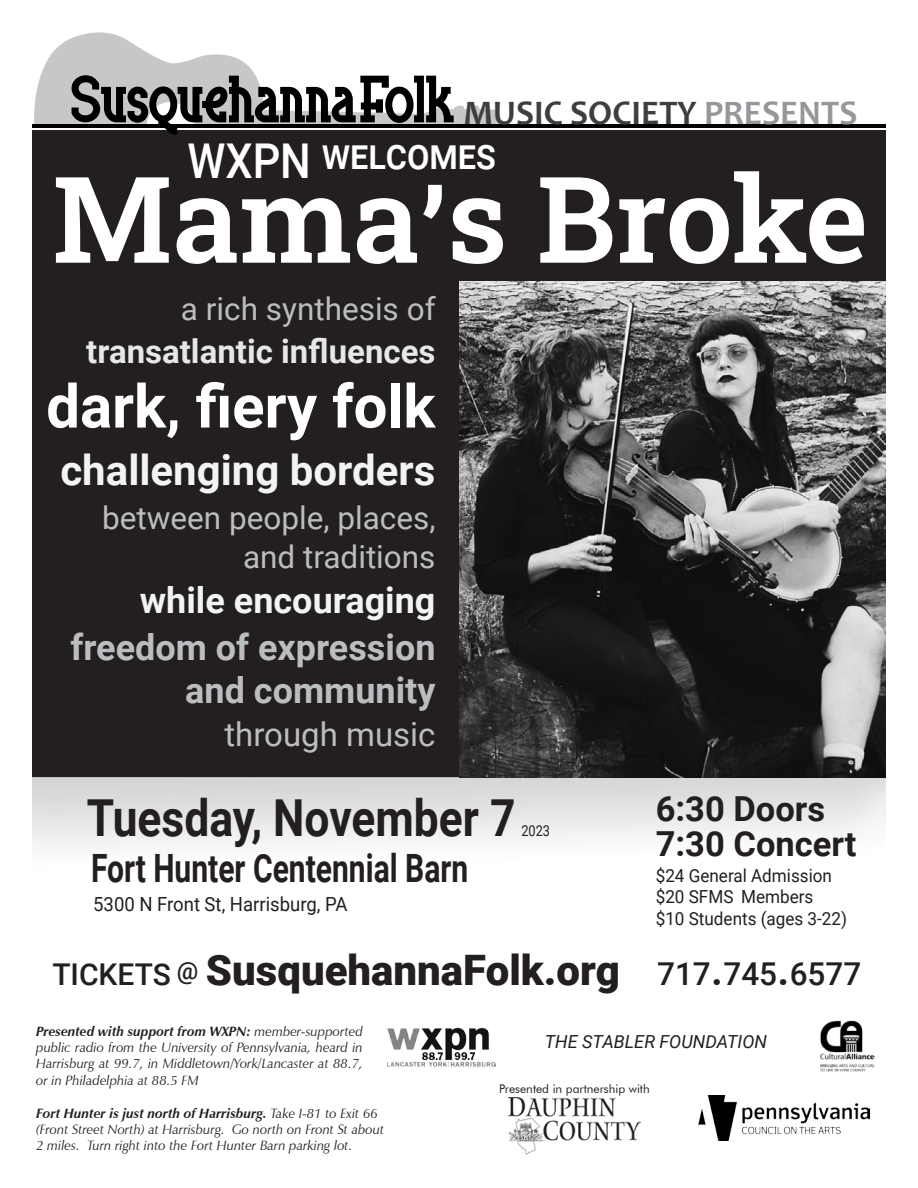
<style>
.page{position:relative;width:918px;height:1188px;background:#fff}
.page>*{position:absolute;margin:0;border:0;box-sizing:border-box;transform-origin:0 0}
.t1{font:600 120px "Roboto Slab";color:#fff}
.t2{font:700 60px "Roboto";color:#fff}
.t3{font:700 51px "Roboto";color:#231f20;scale:.87 1}
.t4{font:900 42px "Roboto";color:#231f20}
.t5{font:700 42px "Roboto";color:#f2f3f4}
.t6{font:500 42px "Roboto";color:#fff;scale:.9 1}
.t7{font:700 39px "Roboto";color:#231f20;scale:.77 1}
.t8{font:700 36px/43.2px "Roboto";color:#bcbdc0;text-align:right}
.t9{font:700 36px "Roboto";color:#f2f3f4}
.t10{font:700 34.5px "Candara";color:#3e3e3f}
.t11{font:700 34.5px/34.5px "Roboto";color:#231f20}
.t12{font:700 33px "Roboto";color:#e6e7e9}
.t13{font:33px "Roboto";color:#bcbdc0}
.t14{font:31.5px/39px "Roboto";color:#bcbdc0;text-align:right}
.t15{font:19.5px "Roboto";color:#231f20;scale:.95 1}
.t16{font:18px/21.6px "Roboto";color:#231f20;scale:.95 1}
.t17{font:italic 18px "Roboto";color:#231f20}
.t18{font:15px "Roboto";color:#231f20;scale:.85 1}
.t19{font:italic 13.5px/16.2px "Zapf Humanist 601 BT";color:#231f20}
.t20{font:12px "Futura BT";color:#231f20}
.s1{color:#95979a}
.s2{font-size:48px}
.s3{font-weight:500;font-size:30px}
.s4{font-weight:500;font-size:24px}
.s5{font-weight:500;font-size:31.5px}
.s6{font-weight:500;font-size:45px}
.s7{font-weight:700}
</style>
<div class="page">
<div style="left:32px;top:130px;width:854px;height:648px;background:#231f20"></div>
<hr style="left:32px;top:124px;width:854px;height:4px;background:#000">
<svg style="left:34px;top:32px;width:469px;height:103px"></svg>
<img style="left:820px;top:1020px;width:54px;height:51px">
<img style="left:699px;top:1096px;width:170px;height:44px">
<img style="left:508px;top:1097px;width:132px;height:58px">
<img style="left:460px;top:282px;width:426px;height:496px">
<img style="left:388px;top:1028px;width:108px;height:39px">
<h3 class="t10" style="left:463px;top:91px;width:395px">MUSIC SOCIETY <span class="s1">PRESENTS</span></h3>
<h3 class="t6" style="left:187px;top:125px;width:345px"><span class="s2">WXPN</span> welcomes</h3>
<h1 class="t1" style="left:52px;top:137px;width:817px">Mama’s Broke</h1>
<h3 class="t14" style="left:181px;top:288px;width:256px">a rich synthesis of</h3>
<h3 class="t12" style="left:86px;top:328px;width:351px">transatlantic influences</h3>
<h2 class="t2" style="left:46px;top:364px;width:391px">dark, fiery folk</h2>
<h3 class="t5" style="left:60px;top:440px;width:377px">challenging borders</h3>
<h3 class="t14" style="left:102px;top:497px;width:335px">between people, places, and traditions</h3>
<h3 class="t9" style="left:140px;top:575px;width:297px">while encouraging</h3>
<h3 class="t8" style="left:71px;top:624px;width:366px">freedom of expression and community</h3>
<h3 class="t13" style="left:224px;top:712px;width:213px">through music</h3>
<h3 class="t3" style="left:87px;top:783px;width:494px">Tuesday, November 7</h3>
<h3 class="t7" style="left:91px;top:841px;width:491px">Fort Hunter Centennial Barn</h3>
<h3 class="t15" style="left:93px;top:890px;width:269px">5300 N Front St, Harrisburg, PA</h3>
<p class="t18" style="left:521px;top:821px;width:35px">2023</p>
<h3 class="t11" style="left:656px;top:790px;width:202px">6:30 Doors<br>7:30 Concert</h3>
<h3 class="t16" style="left:656px;top:864px;width:203px">$24 General Admission $20 SFMS Members<br>$10 Students (ages 3-22)</h3>
<h3 class="t4" style="left:52px;top:941px;width:810px"><span class="s3">TICKETS</span> <span class="s4">@</span> SusquehannaFolk.org <span class="s5">717</span><span class="s6">.</span><span class="s5">745</span><span class="s6">.</span><span class="s5">6577</span></h3>
<p class="t19" style="left:36px;top:1023px;width:328px;text-align:justify"><span class="s7">Presented with support from WXPN:</span> member-supported public radio from the University of Pennsylvania, heard in Harrisburg at 99.7, in Middletown/York/Lancaster at 88.7, or in Philadelphia at 88.5 FM</p>
<p class="t19" style="left:36px;top:1105px;width:350px"><span class="s7">Fort Hunter is just north of Harrisburg.</span> Take I-81 to Exit 66 (Front Street North) at Harrisburg. Go north on Front St about<br>2 miles. Turn right into the Fort Hunter Barn parking lot.</p>
<h3 class="t17" style="left:545px;top:1029px;width:224px">THE STABLER FOUNDATION</h3>
<p class="t20" style="left:499px;top:1081px;width:152px">Presented in partnership with</p>
</div>
